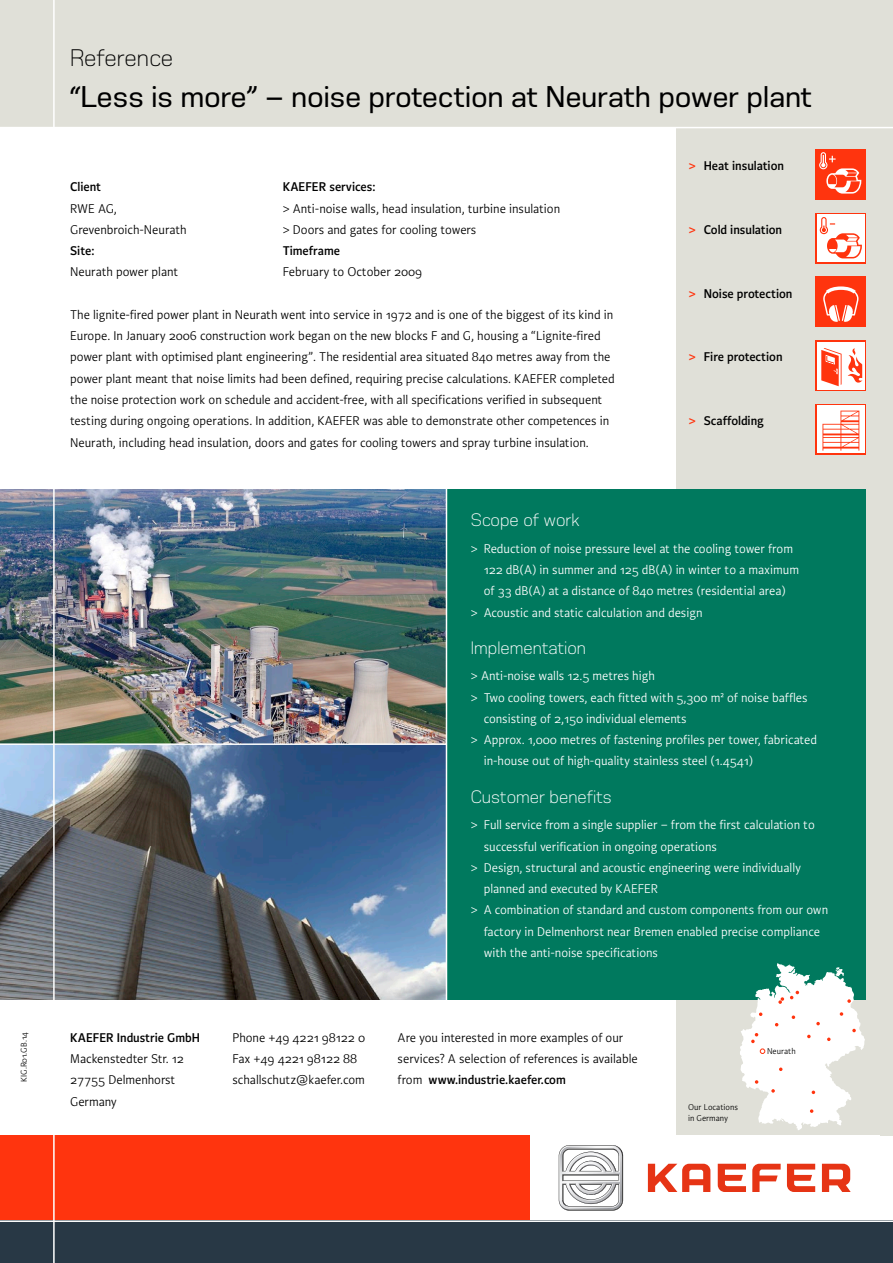
<style>
.page{position:relative;width:893px;height:1263px;background:#fff}
.page>*{position:absolute;margin:0;border:0;box-sizing:border-box;transform-origin:0 0}
.Name_of_Project_whit{font:600 30px "Kaefer Headline";letter-spacing:.005em;color:#000}
.Reference_white_Kaef{font:300 24px "Kaefer Headline";letter-spacing:-.005em;color:#000}
.Headline_white_Kaefe{font:300 18px "Kaefer Headline";color:#fff}
.Copy_black_Kaefer{font:13.5px/21.3px "Kaefer Copy";color:#000}
.Copy_white_Kaefer{font:13.5px/21.3px "Kaefer Copy";color:#fff}
.Adresstext_black_Kae{font:13.5px/21.3px "Kaefer Copy";color:#000}
.Copy_order{font:600 13.5px "Kaefer Copy";color:#000}
.Adresstext_black_Kae-2{font:600 13.5px "Kaefer Copy";color:#000}
.Copy_black_Kaefer-2{font:600 13.5px "Kaefer Copy";color:#000}
.Caption_black_Kaefer{font:9px "Kaefer Copy";color:#000}
.s1{color:#ff340e}
.s2{font-weight:400}
</style>
<div class="page">
<div style="left:0;top:0;width:893px;height:128px;background:#e0e0d8"></div>
<div style="left:676px;top:128px;width:217px;height:1007px;background:#e0e0d8"></div>
<div style="left:446px;top:489px;width:420px;height:510px;background:#00795e"></div>
<div style="left:0;top:1135px;width:530px;height:85px;background:#ff340e"></div>
<div style="left:0;top:1220px;width:893px;height:43px;background:#283845"></div>
<svg style="left:559px;top:1145px;width:64px;height:65px"></svg>
<svg style="left:648px;top:1164px;width:62px;height:28px"></svg>
<svg style="left:718px;top:1164px;width:28px;height:28px"></svg>
<svg style="left:752px;top:1164px;width:29px;height:28px"></svg>
<svg style="left:787px;top:1164px;width:28px;height:28px"></svg>
<svg style="left:822px;top:1164px;width:29px;height:28px"></svg>
<svg style="left:740px;top:963px;width:125px;height:167px"></svg>
<img style="left:0;top:489px;width:446px;height:510px">
<div style="left:815px;top:276px;width:51px;height:51px;background:#ff340e"></div>
<svg style="left:823px;top:286px;width:35px;height:36px"></svg>
<div style="left:815px;top:340px;width:51px;height:51px;background:#ff340e"></div>
<div style="left:817px;top:342px;width:48px;height:48px;background:#fff"></div>
<svg style="left:821px;top:348px;width:41px;height:38px"></svg>
<div style="left:815px;top:404px;width:51px;height:51px;background:#ff340e"></div>
<div style="left:817px;top:405px;width:48px;height:48px;background:#fff"></div>
<svg style="left:822px;top:411px;width:37px;height:40px"></svg>
<div style="left:815px;top:213px;width:51px;height:51px;background:#ff340e"></div>
<div style="left:817px;top:214px;width:48px;height:48px;background:#fff"></div>
<svg style="left:820px;top:217px;width:42px;height:41px"></svg>
<div style="left:815px;top:149px;width:51px;height:51px;background:#ff340e"></div>
<svg style="left:819px;top:152px;width:42px;height:42px"></svg>
<hr style="left:0;top:1220px;width:893px;height:2px;background:#fff">
<hr style="left:0;top:743px;width:446px;height:2px;background:#fff">
<hr style="left:53px;top:0;width:2px;height:1263px;background:#fff">
<hr style="left:446px;top:487px;width:1px;height:515px;background:#fff">
<hr style="left:0;top:127px;width:893px;height:1px;background:#fff">
<p class="Reference_white_Kaef" style="left:70px;top:44px;width:105px">Reference</p>
<p class="Name_of_Project_whit" style="left:70px;top:79px;width:743px">“Less is more” – noise protection at Neurath power plant</p>
<p class="Copy_black_Kaefer-2" style="left:70px;top:180px;width:32px">Client</p>
<p class="Copy_black_Kaefer" style="left:70px;top:198px;width:48px">RWE AG,</p>
<p class="Copy_black_Kaefer" style="left:70px;top:219px;width:118px">Grevenbroich-Neurath</p>
<p class="Copy_black_Kaefer-2" style="left:70px;top:243px;width:26px">Site:</p>
<p class="Copy_black_Kaefer" style="left:70px;top:261px;width:109px">Neurath power plant</p>
<p class="Copy_black_Kaefer-2" style="left:283px;top:180px;width:94px">KAEFER services:</p>
<p class="Copy_black_Kaefer" style="left:283px;top:198px;width:279px">&gt; Anti-noise walls, head insulation, turbine insulation</p>
<p class="Copy_black_Kaefer" style="left:283px;top:219px;width:195px">&gt; Doors and gates for cooling towers</p>
<p class="Copy_black_Kaefer-2" style="left:283px;top:243px;width:59px">Timeframe</p>
<p class="Copy_black_Kaefer" style="left:283px;top:261px;width:141px">February to October 2009</p>
<p class="Copy_black_Kaefer" style="left:70px;top:304px;width:546px">The lignite-fired power plant in Neurath went into service in 1972 and is one of the biggest of its kind in Europe. In January 2006 construction work began on the new blocks F and G, housing a “Lignite-fired power plant with optimised plant engineering”. The residential area situated 840 metres away from the power plant meant that noise limits had been defined, requiring precise calculations. KAEFER completed the noise protection work on schedule and accident-free, with all specifications verified in subsequent testing during ongoing operations. In addition, KAEFER was able to demonstrate other competences in Neurath, including head insulation, doors and gates for cooling towers and spray turbine insulation.</p>
<p class="Copy_order" style="left:689px;top:158px;width:97px"><span class="s1">&gt;</span> Heat insulation</p>
<p class="Copy_order" style="left:689px;top:222px;width:95px"><span class="s1">&gt;</span> Cold insulation</p>
<p class="Copy_order" style="left:689px;top:286px;width:105px"><span class="s1">&gt;</span> Noise protection</p>
<p class="Copy_order" style="left:689px;top:350px;width:95px"><span class="s1">&gt;</span> Fire protection</p>
<p class="Copy_order" style="left:689px;top:413px;width:77px"><span class="s1">&gt;</span> Scaffolding</p>
<p class="Caption_black_Kaefer" style="left:19px;top:1082px;width:51px;rotate:-90deg">KIG.R01.GB.14</p>
<p class="Adresstext_black_Kae" style="left:232px;top:1027px;width:134px">Phone +49 4221 98122 0</p>
<p class="Adresstext_black_Kae-2" style="left:70px;top:1030px;width:131px">KAEFER Industrie GmbH</p>
<p class="Adresstext_black_Kae" style="left:70px;top:1048px;width:115px">Mackenstedter Str. 12</p>
<p class="Adresstext_black_Kae" style="left:70px;top:1069px;width:107px">27755 Delmenhorst</p>
<p class="Adresstext_black_Kae" style="left:70px;top:1091px;width:48px">Germany</p>
<p class="Adresstext_black_Kae" style="left:232px;top:1048px;width:126px">Fax +49 4221 98122 88</p>
<p class="Adresstext_black_Kae" style="left:232px;top:1069px;width:134px">schallschutz@kaefer.com</p>
<p class="Headline_white_Kaefe" style="left:471px;top:510px;width:110px">Scope of work</p>
<p class="Copy_white_Kaefer" style="left:484px;top:538px;width:317px;text-indent:-13px">&gt; Reduction of noise pressure level at the cooling tower from<br>122 dB(A) in summer and 125 dB(A) in winter to a maximum of 33 dB(A) at a distance of 840 metres (residential area)</p>
<p class="Copy_white_Kaefer" style="left:471px;top:602px;width:233px">&gt; Acoustic and static calculation and design</p>
<p class="Headline_white_Kaefe" style="left:471px;top:637px;width:117px">Implementation</p>
<p class="Copy_white_Kaefer" style="left:471px;top:665px;width:185px">&gt; Anti-noise walls 12.5 metres high</p>
<p class="Copy_white_Kaefer" style="left:484px;top:687px;width:325px;text-indent:-13px">&gt; Two cooling towers, each fitted with 5,300 m² of noise baffles consisting of 2,150 individual elements</p>
<p class="Copy_white_Kaefer" style="left:471px;top:729px;width:347px">&gt; Approx. 1,000 metres of fastening profiles per tower, fabricated</p>
<p class="Copy_white_Kaefer" style="left:484px;top:750px;width:271px">in-house out of high-quality stainless steel (1.4541)</p>
<p class="Headline_white_Kaefe" style="left:471px;top:786px;width:142px">Customer benefits</p>
<p class="Copy_white_Kaefer" style="left:484px;top:814px;width:333px;text-indent:-13px">&gt; Full service from a single supplier – from the first calculation to successful verification in ongoing operations</p>
<p class="Copy_white_Kaefer" style="left:484px;top:857px;width:319px;text-indent:-13px">&gt; Design, structural and acoustic engineering were individually planned and executed by KAEFER</p>
<p class="Copy_white_Kaefer" style="left:484px;top:899px;width:346px;text-indent:-13px">&gt; A combination of standard and custom components from our own factory in Delmenhorst near Bremen enabled precise compliance with the anti-noise specifications</p>
<p class="Adresstext_black_Kae" style="left:398px;top:1027px;width:242px">Are you interested in more examples of our services? A selection of references is available</p>
<p class="Adresstext_black_Kae-2" style="left:398px;top:1073px;width:170px"><span class="s2">from</span> www.industrie.kaefer.com</p>
<p class="Caption_black_Kaefer" style="left:688px;top:1102px;width:51px">Our Locations</p>
<p class="Caption_black_Kaefer" style="left:688px;top:1113px;width:41px">in Germany</p>
<p class="Caption_black_Kaefer" style="left:767px;top:1046px;width:30px">Neurath</p>
</div>
